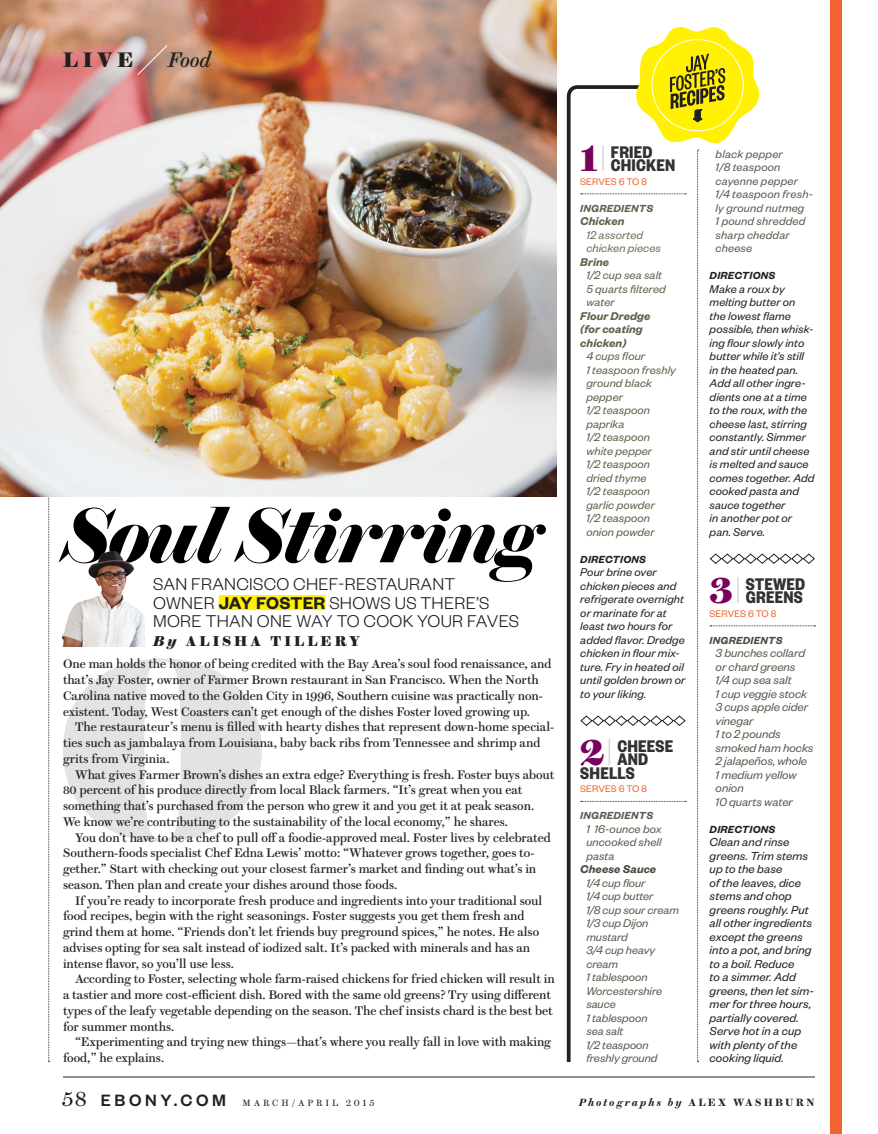
<style>
.page{position:relative;width:878px;height:1134px;background:#fff}
.page>*{position:absolute;margin:0;border:0;box-sizing:border-box;transform-origin:0 0}
.t1{font:italic 700 77.85px "Brunel Poster";letter-spacing:-.02em;color:#000001}
.t2{font:700 21px "Brunel Text";color:#231f20}
.t3{font:21px "Brunel Text Italic No 2";color:#231f20}
.t4{font:300 18.75px/18.8px "Founders Grotesk";letter-spacing:.015em;color:#231f20}
.List_Paragraph{font:700 18.6px/13.5px "Founders Grotesk Cond";letter-spacing:.01em;color:#313232}
.t5{font:500 18px "Founders Grotesk";letter-spacing:.2em;color:#231f20}
.t6{font:700 14.25px "Brunel Text";letter-spacing:.215em;color:#231f20}
.t7{font:italic 12.75px/13.5px "Founders Grotesk";letter-spacing:.01em;color:#231f20}
.t8{font:italic 12.75px/13.5px "Founders Grotesk";color:#555f50}
.t9{font:12.3px/15.8px "Brunel Text Roman No 2";letter-spacing:-.005em;color:#231f20}
.t10{font:italic 12.3px/13.5px "Founders Grotesk";letter-spacing:.01em;color:#231f20}
.t11{font:italic 12.3px/13.5px "Founders Grotesk";letter-spacing:.005em;color:#555f50}
.t12{font:italic 12.3px/13.5px "Founders Grotesk";letter-spacing:.01em;color:#60614b}
.t13{font:italic 600 12.3px/13.5px "Founders Grotesk";letter-spacing:.01em;color:#60614b}
.t14{font:italic 12.3px/13.5px "Founders Grotesk";letter-spacing:.01em;color:#6f705a}
.t15{font:italic 600 12.3px "Founders Grotesk";letter-spacing:.01em;color:#434c3d}
.t16{font:italic 600 11.25px "Founders Grotesk";letter-spacing:.03em;color:#231f20}
.t17{font:italic 600 11.25px "Founders Grotesk";letter-spacing:.03em;color:#60614b}
.t18{font:italic 600 11.25px "Founders Grotesk";letter-spacing:.03em;color:#555f50}
.t19{font:italic 600 11.25px "Founders Grotesk";letter-spacing:.03em;color:#434c3d}
.t20{font:10.5px "Founders Grotesk";letter-spacing:.005em;color:#f2642f}
.t21{font:italic 600 10.5px "Brunel Text";letter-spacing:.2em;color:#231f20}
.t22{font:9px "Brunel Text";letter-spacing:.325em;color:#231f20}
.s1{font-weight:600}
.s2{font-style:italic}
.s3{font-family:"Brunel Text";font-weight:400;font-size:20.25px}
.s4{font-family:"Brunel Text";font-size:41.1px;color:#79015e}
.s5{font-family:"Brunel Text";font-size:30.15px;color:#d0d4d8}
.s6{font-style:normal}
</style>
<div class="page">
<svg style="left:63px;top:658px;width:199px;height:184px"></svg>
<svg style="left:48px;top:496px;width:2px;height:566px"></svg>
<div style="left:830px;top:0;width:12px;height:1134px;background:#f2642f"></div>
<img style="left:0;top:0;width:556px;height:496px">
<svg style="left:137px;top:45px;width:31px;height:30px"></svg>
<hr style="left:63px;top:1077px;width:751px;height:1px;background:#231f20">
<div style="left:219px;top:595px;width:106px;height:15px;background:#fff101"></div>
<svg style="left:566px;top:85px;width:133px;height:978px"></svg>
<svg style="left:579px;top:27px;width:236px;height:1035px"></svg>
<img style="left:62px;top:551px;width:83px;height:95px">
<p class="t2" style="left:63px;top:48px;width:72px">LIVE</p>
<p class="t3" style="left:168px;top:48px;width:44px">Food</p>
<p class="t1" style="left:63px;top:482px;width:481px">Soul Stirring</p>
<p class="t4" style="left:153px;top:574px;width:367px">SAN FRANCISCO CHEF-RESTAURANT<br>OWNER <span class="s1">JAY FOSTER</span> SHOWS US THERE’S<br>MORE THAN ONE WAY TO COOK YOUR FAVES</p>
<p class="t6" style="left:153px;top:633px;width:208px"><span class="s2">By</span> ALISHA TILLERY</p>
<p class="t9" style="left:63px;top:656px;width:490px">One man holds the honor of being credited with the Bay Area’s soul food renaissance, and that’s Jay Foster, owner of Farmer Brown restaurant in San Francisco. When the North Carolina native moved to the Golden City in 1996, Southern cuisine was practically non&shy;existent. Today, West Coasters can’t get enough of the dishes Foster loved growing up.</p>
<p class="t9" style="left:63px;top:719px;width:492px;text-indent:12px">The restaurateur’s menu is filled with hearty dishes that represent down-home special&shy;ties such as jambalaya from Louisiana, baby back ribs from Tennessee and shrimp and grits from Virginia.</p>
<p class="t9" style="left:63px;top:767px;width:493px;text-indent:12px">What gives Farmer Brown’s dishes an extra edge? Everything is fresh. Foster buys about 80 percent of his produce directly from local Black farmers. “It’s great when you eat something that’s purchased from the person who grew it and you get it at peak season.<br>We know we’re contributing to the sustainability of the local economy,” he shares.</p>
<p class="t9" style="left:63px;top:830px;width:489px;text-indent:12px">You don’t have to be a chef to pull off a foodie-approved meal. Foster lives by celebrated Southern-foods specialist Chef Edna Lewis’ motto: “Whatever grows together, goes to&shy;gether.” Start with checking out your closest farmer’s market and finding out what’s in season. Then plan and create your dishes around those foods.</p>
<p class="t9" style="left:63px;top:893px;width:481px;text-indent:12px">If you’re ready to incorporate fresh produce and ingredients into your traditional soul food recipes, begin with the right seasonings. Foster suggests you get them fresh and grind them at home. “Friends don’t let friends buy preground spices,” he notes. He also advises opting for sea salt instead of iodized salt. It’s packed with minerals and has an intense flavor, so you’ll use less.</p>
<p class="t9" style="left:63px;top:971px;width:493px;text-indent:12px">According to Foster, selecting whole farm-raised chickens for fried chicken will result in a tastier and more cost-efficient dish. Bored with the same old greens? Try using different types of the leafy vegetable depending on the season. The chef insists chard is the best bet for summer months.</p>
<p class="t9" style="left:63px;top:1034px;width:489px;text-indent:12px">“Experimenting and trying new things—that’s where you really fall in love with making food,” he explains.</p>
<p class="t5" style="left:62px;top:1089px;width:165px"><span class="s3">58</span> EBONY.COM</p>
<p class="t22" style="left:242px;top:1098px;width:134px">MARCH/APRIL 2015</p>
<p class="List_Paragraph" style="left:611px;top:144px;width:66px;text-indent:-31px"><span class="s4">1</span><span class="s5">|</span> FRIED<br>CHICKEN</p>
<p class="t20" style="left:580px;top:175px;width:68px">SERVES 6 TO 8</p>
<p class="t17" style="left:580px;top:201px;width:74px">INGREDIENTS</p>
<p class="t13" style="left:580px;top:214px;width:46px">Chicken</p>
<p class="t14" style="left:586px;top:227px;width:76px">12 assorted chicken pieces</p>
<p class="t13" style="left:580px;top:254px;width:30px">Brine</p>
<p class="t12" style="left:586px;top:268px;width:77px">1/2 cup sea salt</p>
<p class="t12" style="left:586px;top:281px;width:81px">5 quarts filtered water</p>
<p class="t13" style="left:580px;top:308px;width:72px">Flour Dredge (for coating chicken)</p>
<p class="t12" style="left:586px;top:349px;width:60px">4 cups flour</p>
<p class="t12" style="left:586px;top:362px;width:91px">1 teaspoon freshly ground black pepper</p>
<p class="t12" style="left:586px;top:403px;width:65px">1/2 teaspoon paprika</p>
<p class="t12" style="left:586px;top:430px;width:67px">1/2 teaspoon white pepper</p>
<p class="t12" style="left:586px;top:457px;width:65px">1/2 teaspoon dried thyme</p>
<p class="t12" style="left:586px;top:484px;width:70px">1/2 teaspoon garlic powder</p>
<p class="t12" style="left:586px;top:511px;width:70px">1/2 teaspoon onion powder</p>
<p class="t16" style="left:580px;top:552px;width:67px">DIRECTIONS</p>
<p class="t10" style="left:580px;top:565px;width:106px">Pour brine over chicken pieces and refrigerate overnight or marinate for at least two hours for added flavor. Dredge chicken in flour mix&shy;ture. Fry in heated oil until golden brown or to your liking.</p>
<p class="List_Paragraph" style="left:580px;top:738px;width:94px"><span class="s4">2</span><span class="s5">|</span> CHEESE</p>
<p class="List_Paragraph" style="left:617px;top:751px;width:32px">AND</p>
<p class="List_Paragraph" style="left:580px;top:765px;width:56px">SHELLS</p>
<p class="t20" style="left:580px;top:782px;width:68px">SERVES 6 TO 8</p>
<p class="t18" style="left:580px;top:808px;width:74px">INGREDIENTS</p>
<p class="t11" style="left:586px;top:821px;width:77px;text-align:justify">1 16-ounce box uncooked shell pasta</p>
<p class="t15" style="left:580px;top:861px;width:77px">Cheese Sauce</p>
<p class="t11" style="left:586px;top:875px;width:60px">1/4 cup flour</p>
<p class="t11" style="left:586px;top:889px;width:68px">1/4 cup butter</p>
<p class="t11" style="left:586px;top:902px;width:94px">1/8 cup sour cream</p>
<p class="t11" style="left:586px;top:916px;width:64px">1/3 cup Dijon mustard</p>
<p class="t11" style="left:586px;top:943px;width:70px">3/4 cup heavy cream</p>
<p class="t11" style="left:586px;top:970px;width:77px">1 tablespoon<br>Worcestershire sauce</p>
<p class="t11" style="left:586px;top:1010px;width:63px">1 tablespoon sea salt</p>
<p class="t11" style="left:586px;top:1037px;width:73px">1/2 teaspoon freshly ground</p>
<p class="t11" style="left:715px;top:146px;width:68px">black pepper</p>
<p class="t11" style="left:715px;top:160px;width:84px">1/8 teaspoon cayenne pepper</p>
<p class="t11" style="left:715px;top:187px;width:99px">1/4 teaspoon fresh&shy;ly ground nutmeg</p>
<p class="t11" style="left:715px;top:214px;width:91px">1 pound shredded sharp cheddar cheese</p>
<p class="t16" style="left:709px;top:268px;width:67px">DIRECTIONS</p>
<p class="t10" style="left:709px;top:281px;width:106px">Make a roux by melting butter on the lowest flame possible, then whisk&shy;ing flour slowly into butter while it’s still in the heated pan.<br>Add all other ingre&shy;dients one at a time to the roux, with the cheese last, stirring constantly. Simmer and stir until cheese is melted and sauce comes together. Add cooked pasta and sauce together<br>in another pot or pan. Serve.</p>
<p class="List_Paragraph" style="left:709px;top:576px;width:97px;text-align:right"><span class="s4">3</span><span class="s5">|</span> STEWED<br>GREENS</p>
<p class="t20" style="left:709px;top:607px;width:68px">SERVES 6 TO 8</p>
<p class="t19" style="left:709px;top:633px;width:74px">INGREDIENTS</p>
<p class="t8" style="left:715px;top:646px;width:91px">3 bunches collard or chard greens</p>
<p class="t8" style="left:715px;top:673px;width:77px">1/4 cup sea salt</p>
<p class="t8" style="left:715px;top:686px;width:93px">1 cup veggie stock</p>
<p class="t8" style="left:715px;top:700px;width:94px">3 cups apple cider vinegar</p>
<p class="t8" style="left:715px;top:727px;width:99px">1 to 2 pounds smoked ham hocks</p>
<p class="t8" style="left:715px;top:754px;width:93px">2 jalapeños, whole</p>
<p class="t8" style="left:715px;top:767px;width:83px">1 medium yellow onion</p>
<p class="t8" style="left:715px;top:794px;width:79px">10 quarts water</p>
<p class="t16" style="left:709px;top:822px;width:67px">DIRECTIONS</p>
<p class="t7" style="left:709px;top:835px;width:106px">Clean and rinse greens. Trim stems up to the base<br>of the leaves, dice stems and chop greens roughly. Put all other ingredients except the greens into a pot, and bring to a boil. Reduce<br>to a simmer. Add greens, then let sim&shy;mer for three hours, partially covered.<br>Serve hot in a cup with plenty of the cooking liquid.</p>
<p class="t21" style="left:578px;top:1097px;width:237px">Photographs by <span class="s6">ALEX WASHBURN</span></p>
</div>
